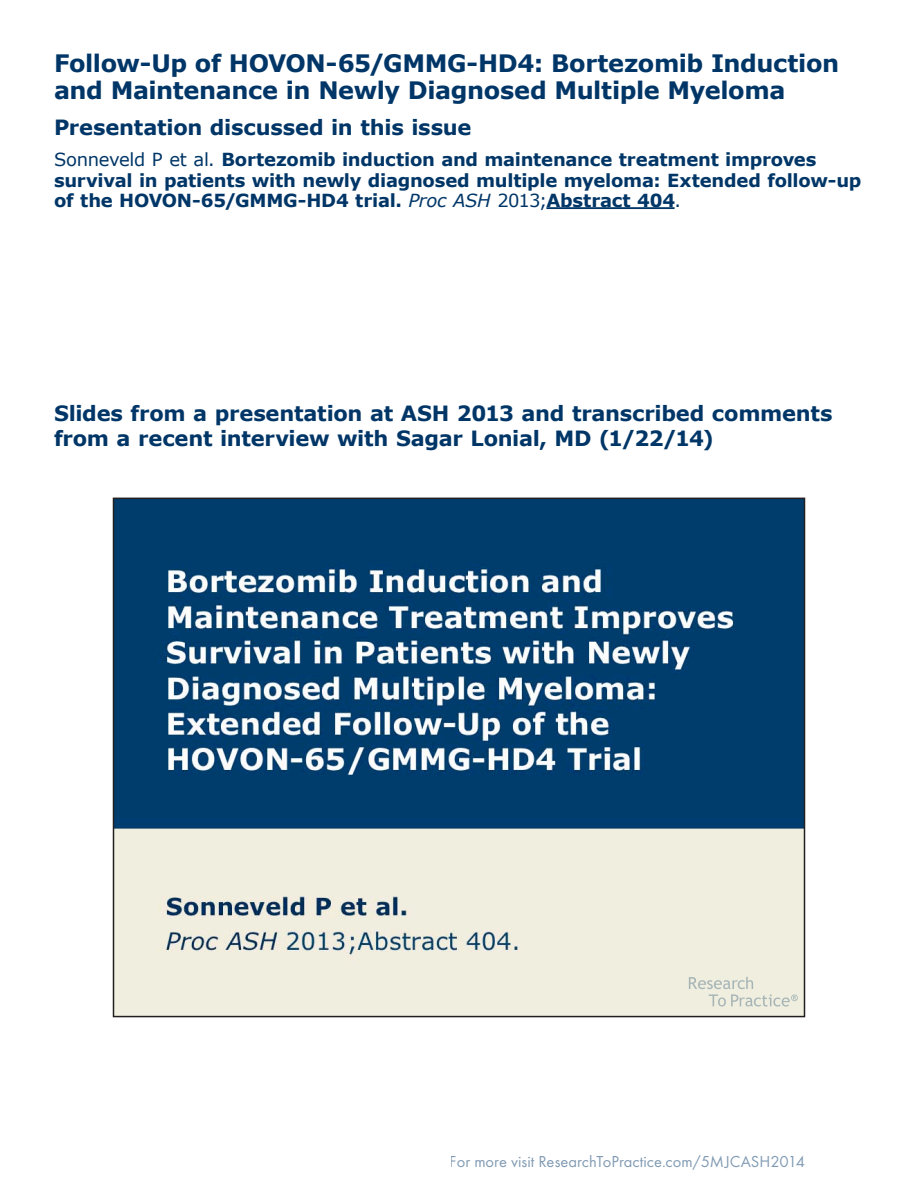
<style>
.page{position:relative;width:918px;height:1188px;background:#fff}
.page>*{position:absolute;margin:0;border:0;box-sizing:border-box;transform-origin:0 0}
.t1{font:700 24px/27px "Verdana";letter-spacing:-.02em;color:#003667}
.t2{font:700 21px/25.2px "Verdana";letter-spacing:-.01em;color:#003667}
.t3{font:700 18px/20.2px "Verdana";letter-spacing:-.015em;color:#003667}
.t4{font:16.5px "Futura T";color:#003667}
.s1{font-weight:400}
.s2{font-weight:400;font-style:italic}
</style>
<div class="page">
<img style="left:116px;top:501px;width:686px;height:513px">
<div style="left:113px;top:498px;width:692px;height:519px;border:2px solid #231f20"></div>
<hr style="left:546px;top:207px;width:129px;height:2px;background:#003667">
<svg style="left:689px;top:977px;width:109px;height:30px;background:#e2e4d8"></svg>
<h1 class="t1" style="left:54px;top:50px;width:787px">Follow-Up of HOVON -65/GMMG-HD4: Bortezomib Induction and Maintenance in Newly Diagnosed Multiple Myeloma</h1>
<p class="t2" style="left:54px;top:115px;width:419px">Presentation discussed in this issue</p>
<p class="t3" style="left:54px;top:149px;width:809px"><span class="s1">Sonneveld P et al.</span> Bortezomib induction and maintenance treatment improves survival in patients with newly diagnosed multiple myeloma: Extended follow-up of the HOVON -65/GMMG-HD4 trial. <span class="s2">Proc ASH</span> <span class="s1">2013;</span>Abstract 404<span class="s1">.</span></p>
<p class="t2" style="left:54px;top:400px;width:780px">Slides from a presentation at ASH 2013 and transcribed comments from a recent interview with Sagar Lonial, MD (1/22/14)</p>
<p class="t4" style="left:450px;top:1152px;width:357px">For more visit ResearchToPractice.com/5MJCASH2014</p>
</div>
